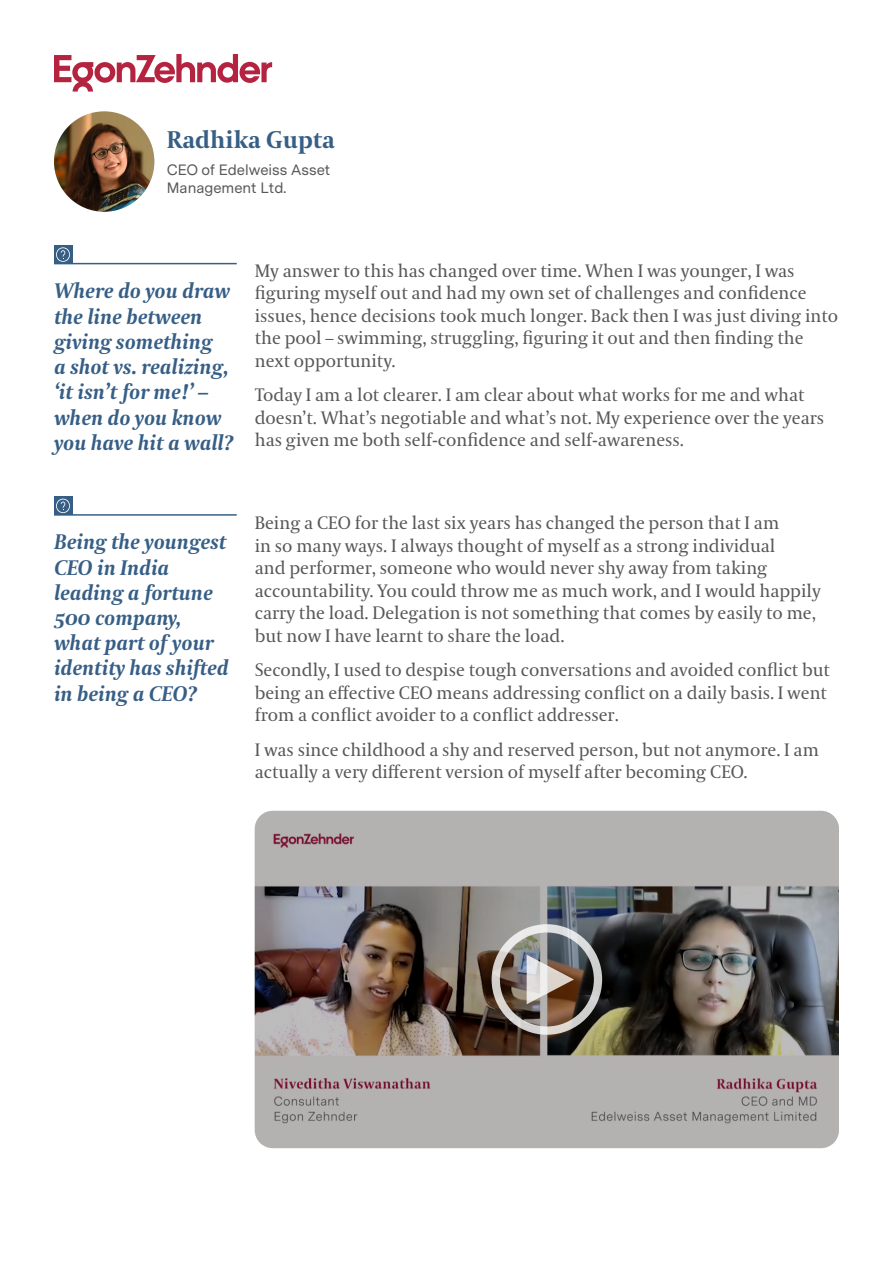
<style>
.page{position:relative;width:893px;height:1263px;background:#fff}
.page>*{position:absolute;margin:0;border:0;box-sizing:border-box;transform-origin:0 0}
.Names{font:700 24px "Coranto 2";color:#375f86}
.Ques_-_2{font:italic 700 21px/25.2px "Coranto 2";color:#375f86}
.Ans{font:18px/22.5px "Coranto 2";color:#57585a}
.Designations{font:15px/18px "Messina Sans";color:#57585a}
</style>
<div class="page">
<svg style="left:54px;top:54px;width:218px;height:38px"></svg>
<img style="left:54px;top:111px;width:100px;height:101px;border-radius:50px">
<img style="left:255px;top:811px;width:584px;height:337px;border-radius:18px">
<img style="left:492px;top:924px;width:110px;height:111px">
<div style="left:54px;top:246px;width:18px;height:18px;background:#375f86"></div>
<svg style="left:56px;top:247px;width:14px;height:15px"></svg>
<hr style="left:54px;top:263px;width:183px;height:1px;background:#375f86">
<div style="left:54px;top:497px;width:18px;height:18px;background:#375f86"></div>
<svg style="left:56px;top:499px;width:14px;height:14px"></svg>
<hr style="left:54px;top:514px;width:183px;height:2px;background:#375f86">
<p class="Names" style="left:167px;top:125px;width:170px">Radhika Gupta</p>
<p class="Designations" style="left:167px;top:161px;width:165px">CEO of Edelweiss Asset<br>Management Ltd.</p>
<p class="Ques_-_2" style="left:54px;top:279px;width:181px">Where do you draw the line between giving something<br>a shot vs. realizing, ‘it isn’t for me!’ – when do you know you have hit a wall?</p>
<p class="Ans" style="left:255px;top:260px;width:585px">My answer to this has changed over time. When I was younger, I was figuring myself out and had my own set of challenges and confidence issues, hence decisions took much longer. Back then I was just diving into the pool – swimming, struggling, figuring it out and then finding the next opportunity.</p>
<p class="Ans" style="left:255px;top:384px;width:571px">Today I am a lot clearer. I am clear about what works for me and what doesn’t. What’s negotiable and what’s not. My experience over the years has given me both self-confidence and self-awareness.</p>
<p class="Ques_-_2" style="left:54px;top:530px;width:176px">Being the youngest<br>CEO in India leading a fortune<br>500 company, what part of your identity has shifted in being a CEO?</p>
<p class="Ans" style="left:255px;top:513px;width:567px">Being a CEO for the last six years has changed the person that I am<br>in so many ways. I always thought of myself as a strong individual<br>and performer, someone who would never shy away from taking accountability. You could throw me as much work, and I would happily carry the load. Delegation is not something that comes by easily to me, but now I have learnt to share the load.</p>
<p class="Ans" style="left:255px;top:660px;width:577px">Secondly, I used to despise tough conversations and avoided conflict but being an effective CEO means addressing conflict on a daily basis. I went from a conflict avoider to a conflict addresser.</p>
<p class="Ans" style="left:255px;top:739px;width:566px">I was since childhood a shy and reserved person, but not anymore. I am actually a very different version of myself after becoming CEO.</p>
</div>
